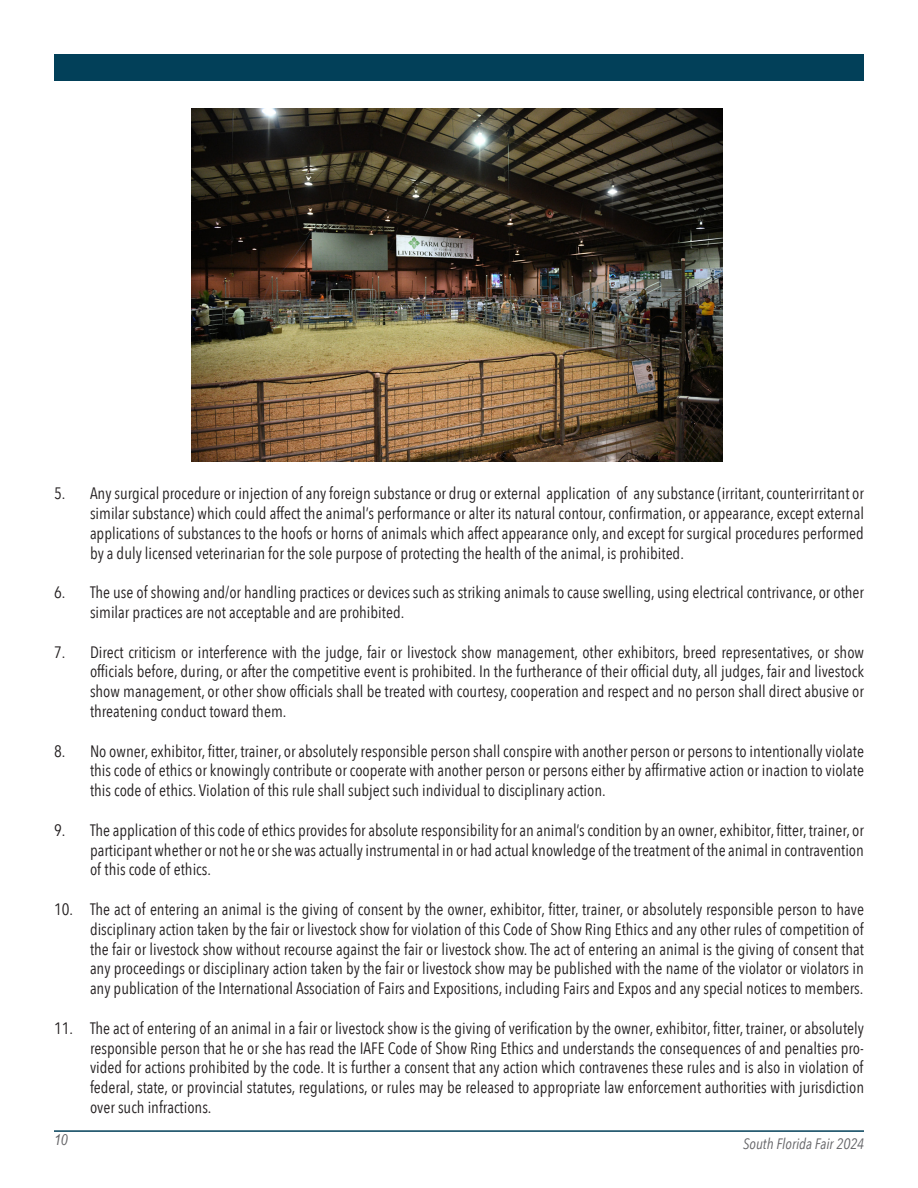
<style>
.page{position:relative;width:918px;height:1188px;background:#fff}
.page>*{position:absolute;margin:0;border:0;box-sizing:border-box;transform-origin:0 0}
.t1{font:16.5px/19.8px "Avenir Next Condensed";color:#231f20;text-align:justify}
.t2{font:italic 15px "Avenir Next Condensed";color:#636366}
.t3{font:italic 15px "Arial Narrow";color:#636366}
</style>
<div class="page">
<div style="left:54px;top:54px;width:810px;height:27px;background:#024059"></div>
<img style="left:192px;top:108px;width:530px;height:354px">
<hr style="left:54px;top:1130px;width:810px;height:2px;background:#024059">
<p class="t1" style="left:90px;top:483px;width:776px;text-indent:-36px">5. Any surgical procedure or injection of any foreign substance or drug or external application of any substance (irritant, counterirritant or similar substance) which could affect the animal’s performance or alter its natural contour, confirmation, or appearance, except external applications of substances to the hoofs or horns of animals which affect appearance only, and except for surgical procedures performed by a duly licensed veterinarian for the sole purpose of protecting the health of the animal, is prohibited.</p>
<p class="t1" style="left:90px;top:582px;width:776px;text-indent:-36px">6. The use of showing and/or handling practices or devices such as striking animals to cause swelling, using electrical contrivance, or other similar practices are not acceptable and are prohibited.</p>
<p class="t1" style="left:90px;top:641px;width:776px;text-indent:-36px">7. Direct criticism or interference with the judge, fair or livestock show management, other exhibitors, breed representatives, or show officials before, during, or after the competitive event is prohibited. In the furtherance of their official duty, all judges, fair and livestock show management, or other show officials shall be treated with courtesy, cooperation and respect and no person shall direct abusive or threatening conduct toward them.</p>
<p class="t1" style="left:90px;top:740px;width:776px;text-indent:-36px">8. No owner, exhibitor, fitter, trainer, or absolutely responsible person shall conspire with another person or persons to intentionally violate this code of ethics or knowingly contribute or cooperate with another person or persons either by affirmative action or inaction to violate this code of ethics. Violation of this rule shall subject such individual to disciplinary action.</p>
<p class="t1" style="left:90px;top:819px;width:776px;text-indent:-36px">9. The application of this code of ethics provides for absolute responsibility for an animal’s condition by an owner, exhibitor, fitter, trainer, or participant whether or not he or she was actually instrumental in or had actual knowledge of the treatment of the animal in contravention of this code of ethics.</p>
<p class="t1" style="left:90px;top:899px;width:776px;text-indent:-36px">10. The act of entering an animal is the giving of consent by the owner, exhibitor, fitter, trainer, or absolutely responsible person to have disciplinary action taken by the fair or livestock show for violation of this Code of Show Ring Ethics and any other rules of competition of the fair or livestock show without recourse against the fair or livestock show. The act of entering an animal is the giving of consent that any proceedings or disciplinary action taken by the fair or livestock show may be published with the name of the violator or violators in any publication of the International Association of Fairs and Expositions, including Fairs and Expos and any special notices to members.</p>
<p class="t1" style="left:90px;top:1017px;width:776px;text-indent:-36px">11. The act of entering of an animal in a fair or livestock show is the giving of verification by the owner, exhibitor, fitter, trainer, or absolutely responsible person that he or she has read the IAFE Code of Show Ring Ethics and understands the consequences of and penalties pro&shy;vided for actions prohibited by the code. It is further a consent that any action which contravenes these rules and is also in violation of federal, state, or provincial statutes, regulations, or rules may be released to appropriate law enforcement authorities with jurisdiction over such infractions.</p>
<p class="t3" style="left:54px;top:1129px;width:15px">10</p>
<p class="t2" style="left:743px;top:1135px;width:123px">South Florida Fair 2024</p>
</div>
